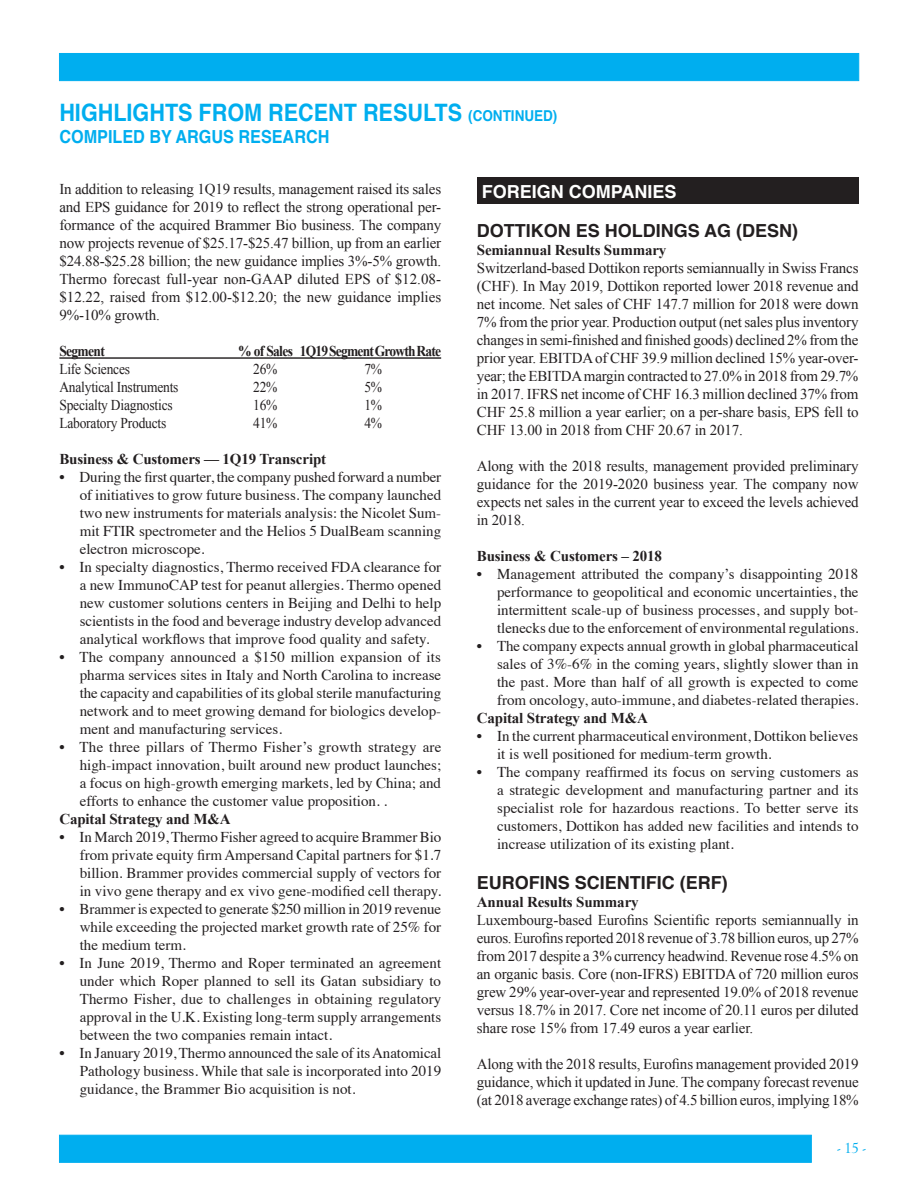
<style>
.page{position:relative;width:918px;height:1188px;background:#fff}
.page>*{position:absolute;margin:0;border:0;box-sizing:border-box;transform-origin:0 0}
.t1{font:700 24px "Helvetica";color:#00aeef;scale:.9 1}
.BPOS_Highlights_Co_H{font:700 18px "Helvetica";color:#231f20}
.t2{font:700 18px "Helvetica";color:#00aeef;scale:.9 1}
.BPOS_Highlights_US_F{font:700 18px "Helvetica";color:#fff}
.t3{font:15px/18px "Times";color:#231f20;text-align:justify}
.BPOS_Highlights_Body{font:15px/18px "Times New Roman";letter-spacing:-.01em;color:#231f20;text-align:justify}
.BPOS_Hightlights_Sub{font:700 15px "Times New Roman";letter-spacing:-.01em;color:#231f20}
.BPOS_Highlights_Tabl{font:15px "Times New Roman";letter-spacing:-.015em;color:#231f20;scale:.9 1}
.BPOS_Highlights_Tabl-2{font:700 15px "Times New Roman";letter-spacing:-.06em;color:#231f20;scale:.9 1}
.t4{font:15px "Goudy Old Sty";color:#00aeef}
.s1{font-size:15px}
</style>
<div class="page">
<div style="left:59px;top:1135px;width:753px;height:28px;background:#00aeef;border:1px solid #00aeef"></div>
<div style="left:59px;top:53px;width:800px;height:28px;background:#00aeef;border:1px solid #00aeef"></div>
<hr style="left:59px;top:357px;width:382px;height:2px;background:#231f20">
<div style="left:477px;top:177px;width:382px;height:27px;background:#231f20"></div>
<p class="t1" style="left:59px;top:93px;width:555px">HIGHLIGHTS FROM RECENT RESULTS <span class="s1">(CONTINUED)</span></p>
<p class="t2" style="left:59px;top:122px;width:302px">COMPILED BY ARGUS RESEARCH</p>
<p class="BPOS_Highlights_Body" style="left:59px;top:180px;width:383px">In addition to releasing 1Q19 results, management raised its sales and EPS guidance for 2019 to reflect the strong operational per&shy;formance of the acquired Brammer Bio business. The company now projects revenue of $25.17-$25.47 billion, up from an earlier $24.88-$25.28 billion; the new guidance implies 3%-5% growth.<br>Thermo forecast full-year non-GAAP diluted EPS of $12.08- $12.22, raised from $12.00-$12.20; the new guidance implies 9%-10% growth.</p>
<p class="BPOS_Highlights_Tabl-2" style="left:59px;top:341px;width:52px">Segment</p>
<p class="BPOS_Highlights_Tabl-2" style="left:238px;top:341px;width:227px">% of Sales 1Q19 Segment Growth Rate</p>
<p class="BPOS_Highlights_Tabl" style="left:59px;top:359px;width:80px">Life Sciences</p>
<p class="BPOS_Highlights_Tabl" style="left:253px;top:359px;width:29px">26%</p>
<p class="BPOS_Highlights_Tabl" style="left:364px;top:359px;width:21px">7%</p>
<p class="BPOS_Highlights_Tabl" style="left:59px;top:377px;width:134px">Analytical Instruments</p>
<p class="BPOS_Highlights_Tabl" style="left:253px;top:377px;width:29px">22%</p>
<p class="BPOS_Highlights_Tabl" style="left:364px;top:377px;width:21px">5%</p>
<p class="BPOS_Highlights_Tabl" style="left:59px;top:395px;width:127px">Specialty Diagnostics</p>
<p class="BPOS_Highlights_Tabl" style="left:253px;top:395px;width:29px">16%</p>
<p class="BPOS_Highlights_Tabl" style="left:364px;top:395px;width:21px">1%</p>
<p class="BPOS_Highlights_Tabl" style="left:59px;top:413px;width:120px">Laboratory Products</p>
<p class="BPOS_Highlights_Tabl" style="left:253px;top:413px;width:29px">41%</p>
<p class="BPOS_Highlights_Tabl" style="left:364px;top:413px;width:21px">4%</p>
<p class="BPOS_Hightlights_Sub" style="left:59px;top:449px;width:268px">Business &amp; Customers — 1Q19 Transcript</p>
<p class="t3" style="left:80px;top:467px;width:363px;text-indent:-20px">• During the first quarter, the company pushed forward a number of initiatives to grow future business. The company launched two new instruments for materials analysis: the Nicolet Sum&shy;mit FTIR spectrometer and the Helios 5 DualBeam scanning electron microscope.</p>
<p class="t3" style="left:80px;top:557px;width:363px;text-indent:-20px">• In specialty diagnostics, Thermo received FDA clearance for a new ImmunoCAP test for peanut allergies. Thermo opened new customer solutions centers in Beijing and Delhi to help scientists in the food and beverage industry develop advanced analytical workflows that improve food quality and safety.</p>
<p class="t3" style="left:80px;top:647px;width:363px;text-indent:-20px">• The company announced a $150 million expansion of its pharma services sites in Italy and North Carolina to increase the capacity and capabilities of its global sterile manufacturing network and to meet growing demand for biologics develop&shy;ment and manufacturing services.</p>
<p class="t3" style="left:80px;top:737px;width:363px;text-indent:-20px">• The three pillars of Thermo Fisher’s growth strategy are high-impact innovation, built around new product launches; a focus on high-growth emerging markets, led by China; and efforts to enhance the customer value proposition. .</p>
<p class="BPOS_Hightlights_Sub" style="left:59px;top:809px;width:173px">Capital Strategy and M&amp;A</p>
<p class="t3" style="left:80px;top:827px;width:363px;text-indent:-20px">• In March 2019, Thermo Fisher agreed to acquire Brammer Bio from private equity firm Ampersand Capital partners for $1.7 billion. Brammer provides commercial supply of vectors for in vivo gene therapy and ex vivo gene-modified cell therapy.</p>
<p class="t3" style="left:80px;top:899px;width:363px;text-indent:-20px">• Brammer is expected to generate $250 million in 2019 revenue while exceeding the projected market growth rate of 25% for the medium term.</p>
<p class="t3" style="left:80px;top:953px;width:363px;text-indent:-20px">• In June 2019, Thermo and Roper terminated an agreement under which Roper planned to sell its Gatan subsidiary to Thermo Fisher, due to challenges in obtaining regulatory approval in the U.K. Existing long-term supply arrangements between the two companies remain intact.</p>
<p class="t3" style="left:80px;top:1043px;width:363px;text-indent:-20px">• In January 2019, Thermo announced the sale of its Anatomical Pathology business. While that sale is incorporated into 2019 guidance, the Brammer Bio acquisition is not.</p>
<p class="BPOS_Highlights_US_F" style="left:482px;top:177px;width:196px">FOREIGN COMPANIES</p>
<p class="BPOS_Highlights_Co_H" style="left:477px;top:216px;width:323px">DOTTIKON ES HOLDINGS AG (DESN)</p>
<p class="BPOS_Hightlights_Sub" style="left:477px;top:240px;width:191px">Semiannual Results Summary</p>
<p class="BPOS_Highlights_Body" style="left:477px;top:259px;width:383px">Switzerland-based Dottikon reports semiannually in Swiss Francs (CHF). In May 2019, Dottikon reported lower 2018 revenue and net income. Net sales of CHF 147.7 million for 2018 were down 7% from the prior year. Production output (net sales plus inventory changes in semi-finished and finished goods) declined 2% from the prior year. EBITDA of CHF 39.9 million declined 15% year-over&shy;year; the EBITDA margin contracted to 27.0% in 2018 from 29.7% in 2017. IFRS net income of CHF 16.3 million declined 37% from CHF 25.8 million a year earlier; on a per-share basis, EPS fell to CHF 13.00 in 2018 from CHF 20.67 in 2017.</p>
<p class="BPOS_Highlights_Body" style="left:477px;top:457px;width:383px">Along with the 2018 results, management provided preliminary guidance for the 2019-2020 business year. The company now expects net sales in the current year to exceed the levels achieved in 2018.</p>
<p class="BPOS_Hightlights_Sub" style="left:477px;top:546px;width:187px">Business &amp; Customers – 2018</p>
<p class="t3" style="left:497px;top:564px;width:363px;text-indent:-20px">• Management attributed the company’s disappointing 2018 performance to geopolitical and economic uncertainties, the intermittent scale-up of business processes, and supply bot&shy;tlenecks due to the enforcement of environmental regulations.</p>
<p class="t3" style="left:497px;top:636px;width:363px;text-indent:-20px">• The company expects annual growth in global pharmaceutical sales of 3%-6% in the coming years, slightly slower than in the past. More than half of all growth is expected to come from oncology, auto-immune, and diabetes-related therapies.</p>
<p class="BPOS_Hightlights_Sub" style="left:477px;top:708px;width:173px">Capital Strategy and M&amp;A</p>
<p class="t3" style="left:497px;top:726px;width:363px;text-indent:-20px">• In the current pharmaceutical environment, Dottikon believes it is well positioned for medium-term growth.</p>
<p class="t3" style="left:497px;top:762px;width:363px;text-indent:-20px">• The company reaffirmed its focus on serving customers as a strategic development and manufacturing partner and its specialist role for hazardous reactions. To better serve its customers, Dottikon has added new facilities and intends to increase utilization of its existing plant.</p>
<p class="BPOS_Highlights_Co_H" style="left:477px;top:868px;width:253px">EUROFINS SCIENTIFIC (ERF)</p>
<p class="BPOS_Hightlights_Sub" style="left:477px;top:891px;width:163px">Annual Results Summary</p>
<p class="BPOS_Highlights_Body" style="left:477px;top:910px;width:383px">Luxembourg-based Eurofins Scientific reports semiannually in euros. Eurofins reported 2018 revenue of 3.78 billion euros, up 27% from 2017 despite a 3% currency headwind. Revenue rose 4.5% on an organic basis. Core (non-IFRS) EBITDA of 720 million euros grew 29% year-over-year and represented 19.0% of 2018 revenue versus 18.7% in 2017. Core net income of 20.11 euros per diluted share rose 15% from 17.49 euros a year earlier.</p>
<p class="BPOS_Highlights_Body" style="left:477px;top:1054px;width:383px">Along with the 2018 results, Eurofins management provided 2019 guidance, which it updated in June. The company forecast revenue (at 2018 average exchange rates) of 4.5 billion euros, implying 18%</p>
<p class="t4" style="left:838px;top:1140px;width:30px">- 15 -</p>
</div>
